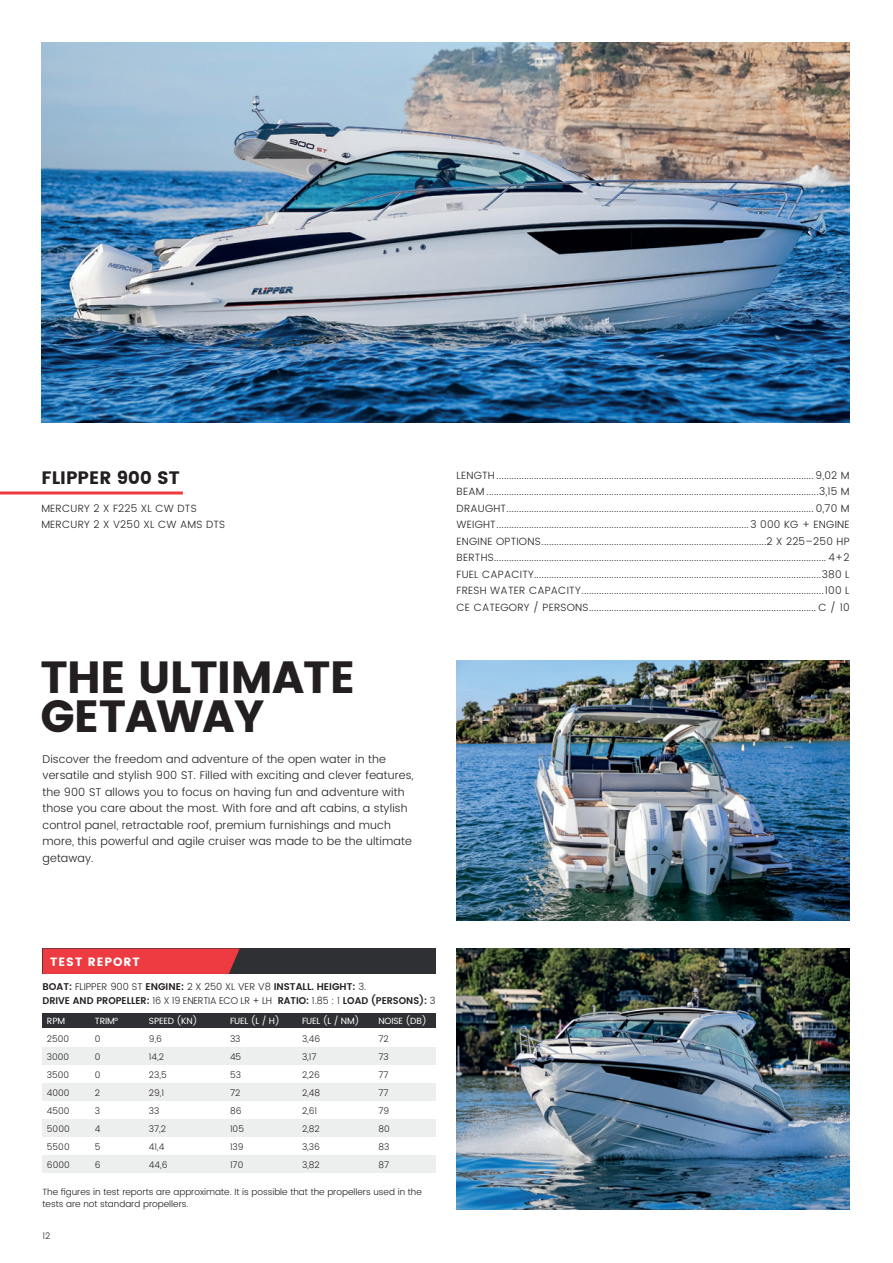
<style>
.page{position:relative;width:893px;height:1263px;background:#fff}
.page>*{position:absolute;margin:0;border:0;box-sizing:border-box;transform-origin:0 0}
.t1{font:45px "Poppins";letter-spacing:-.02em;color:#231f20}
.t2{font:18px "Poppins";color:#231f20}
.Leipis_FIN{font:12px "Poppins";letter-spacing:.08em;color:#fff}
.t3{font:300 11.25px/16.5px "Poppins";letter-spacing:.01em;color:#231f20}
.t4{font:300 10.5px "Poppins";letter-spacing:.02em;color:#231f20}
.t5{font:600 9.75px "Poppins";color:#231f20}
.t6{font:300 9px "Poppins";color:#231f20}
.t7{font:9px "Poppins";letter-spacing:-.02em;color:#fff}
.s1{font-weight:300}
</style>
<div class="page">
<div style="left:43px;top:948px;width:393px;height:26px;background:#2f3033"></div>
<div style="left:43px;top:948px;width:197px;height:26px;background:#ee3a41"></div>
<img style="left:42px;top:43px;width:808px;height:380px">
<img style="left:457px;top:948px;width:393px;height:261px">
<div style="left:43px;top:1013px;width:393px;height:14px;background:#2f3033"></div>
<div style="left:43px;top:1048px;width:393px;height:17px;background:#edeeee"></div>
<div style="left:43px;top:1083px;width:393px;height:17px;background:#edeeee"></div>
<div style="left:43px;top:1119px;width:393px;height:17px;background:#edeeee"></div>
<div style="left:43px;top:1155px;width:393px;height:17px;background:#edeeee"></div>
<hr style="left:0;top:491px;width:183px;height:3px;background:#ee3a41">
<img style="left:457px;top:660px;width:393px;height:261px">
<p class="t2" style="left:41px;top:467px;width:140px">FLIPPER 900 ST</p>
<p class="t4" style="left:457px;top:468px;width:395px">LENGTH............................................................................................................................... 9,02 M</p>
<p class="t4" style="left:457px;top:484px;width:395px">BEAM .....................................................................................................................................3,15 M</p>
<p class="t4" style="left:457px;top:501px;width:395px">DRAUGHT........................................................................................................................... 0,70 M</p>
<p class="t4" style="left:457px;top:517px;width:395px">WEIGHT..................................................................................................... 3 000 KG + ENGINE</p>
<p class="t4" style="left:457px;top:534px;width:395px">ENGINE OPTIONS..........................................................................................2 X 225–250 HP</p>
<p class="t4" style="left:457px;top:550px;width:395px">BERTHS..................................................................................................................................... 4+2</p>
<p class="t4" style="left:457px;top:567px;width:395px">FUEL CAPACITY...................................................................................................................380 L</p>
<p class="t4" style="left:457px;top:583px;width:395px">FRESH WATER CAPACITY.................................................................................................100 L</p>
<p class="t4" style="left:457px;top:600px;width:395px">CE CATEGORY / PERSONS........................................................................................... C / 10</p>
<p class="t4" style="left:41px;top:501px;width:157px">MERCURY 2 X F225 XL CW DTS</p>
<p class="t4" style="left:41px;top:517px;width:185px">MERCURY 2 X V250 XL CW AMS DTS</p>
<p class="t1" style="left:40px;top:651px;width:317px">THE ULTIMATE</p>
<p class="t1" style="left:40px;top:690px;width:226px">GETAWAY</p>
<p class="t3" style="left:43px;top:751px;width:373px">Discover the freedom and adventure of the open water in the versatile and stylish 900 ST. Filled with exciting and clever features, the 900 ST allows you to focus on having fun and adventure with those you care about the most. With fore and aft cabins, a stylish control panel, retractable roof, premium furnishings and much more, this powerful and agile cruiser was made to be the ultimate getaway.</p>
<p class="Leipis_FIN" style="left:50px;top:955px;width:91px">TEST REPORT</p>
<p class="t5" style="left:43px;top:979px;width:325px">BOAT: <span class="s1">FLIPPER 900 ST</span> ENGINE: <span class="s1">2 X 250 XL VER V8</span> INSTALL. HEIGHT: <span class="s1">3.</span></p>
<p class="t5" style="left:43px;top:994px;width:395px">DRIVE AND PROPELLER: <span class="s1">16 X 19 ENERTIA ECO LR + LH</span> RATIO: <span class="s1">1.85 : 1</span> LOAD (PERSONS): <span class="s1">3</span></p>
<p class="t7" style="left:47px;top:1014px;width:20px">RPM</p>
<p class="t7" style="left:95px;top:1014px;width:25px">TRIM°</p>
<p class="t7" style="left:149px;top:1014px;width:50px">SPEED (KN)</p>
<p class="t7" style="left:230px;top:1014px;width:51px">FUEL (L / H)</p>
<p class="t7" style="left:302px;top:1014px;width:59px">FUEL (L / NM)</p>
<p class="t7" style="left:378px;top:1014px;width:50px">NOISE (DB)</p>
<p class="t6" style="left:47px;top:1032px;width:24px">2500</p>
<p class="t6" style="left:95px;top:1032px;width:7px">0</p>
<p class="t6" style="left:149px;top:1032px;width:15px">9,6</p>
<p class="t6" style="left:230px;top:1032px;width:12px">33</p>
<p class="t6" style="left:302px;top:1032px;width:20px">3,46</p>
<p class="t6" style="left:378px;top:1032px;width:12px">72</p>
<p class="t6" style="left:47px;top:1050px;width:24px">3000</p>
<p class="t6" style="left:95px;top:1050px;width:7px">0</p>
<p class="t6" style="left:149px;top:1050px;width:17px">14,2</p>
<p class="t6" style="left:230px;top:1050px;width:13px">45</p>
<p class="t6" style="left:302px;top:1050px;width:16px">3,17</p>
<p class="t6" style="left:378px;top:1050px;width:12px">73</p>
<p class="t6" style="left:47px;top:1068px;width:24px">3500</p>
<p class="t6" style="left:95px;top:1068px;width:7px">0</p>
<p class="t6" style="left:149px;top:1068px;width:19px">23,5</p>
<p class="t6" style="left:230px;top:1068px;width:12px">53</p>
<p class="t6" style="left:302px;top:1068px;width:19px">2,26</p>
<p class="t6" style="left:378px;top:1068px;width:12px">77</p>
<p class="t6" style="left:47px;top:1086px;width:24px">4000</p>
<p class="t6" style="left:95px;top:1086px;width:7px">2</p>
<p class="t6" style="left:149px;top:1086px;width:17px">29,1</p>
<p class="t6" style="left:230px;top:1086px;width:12px">72</p>
<p class="t6" style="left:302px;top:1086px;width:20px">2,48</p>
<p class="t6" style="left:378px;top:1086px;width:12px">77</p>
<p class="t6" style="left:47px;top:1104px;width:24px">4500</p>
<p class="t6" style="left:95px;top:1104px;width:7px">3</p>
<p class="t6" style="left:149px;top:1104px;width:12px">33</p>
<p class="t6" style="left:230px;top:1104px;width:13px">86</p>
<p class="t6" style="left:302px;top:1104px;width:17px">2,61</p>
<p class="t6" style="left:378px;top:1104px;width:12px">79</p>
<p class="t6" style="left:47px;top:1122px;width:24px">5000</p>
<p class="t6" style="left:95px;top:1122px;width:7px">4</p>
<p class="t6" style="left:149px;top:1122px;width:19px">37,2</p>
<p class="t6" style="left:230px;top:1122px;width:16px">105</p>
<p class="t6" style="left:302px;top:1122px;width:19px">2,82</p>
<p class="t6" style="left:378px;top:1122px;width:13px">80</p>
<p class="t6" style="left:47px;top:1140px;width:24px">5500</p>
<p class="t6" style="left:95px;top:1140px;width:7px">5</p>
<p class="t6" style="left:149px;top:1140px;width:17px">41,4</p>
<p class="t6" style="left:230px;top:1140px;width:15px">139</p>
<p class="t6" style="left:302px;top:1140px;width:19px">3,36</p>
<p class="t6" style="left:378px;top:1140px;width:12px">83</p>
<p class="t6" style="left:47px;top:1158px;width:24px">6000</p>
<p class="t6" style="left:95px;top:1158px;width:7px">6</p>
<p class="t6" style="left:149px;top:1158px;width:20px">44,6</p>
<p class="t6" style="left:230px;top:1158px;width:15px">170</p>
<p class="t6" style="left:302px;top:1158px;width:19px">3,82</p>
<p class="t6" style="left:378px;top:1158px;width:12px">87</p>
<p class="t6" style="left:43px;top:1185px;width:381px">The figures in test reports are approximate. It is possible that the propellers used in the</p>
<p class="t6" style="left:43px;top:1197px;width:147px">tests are not standard propellers.</p>
<p class="t6" style="left:43px;top:1230px;width:9px">12</p>
</div>
